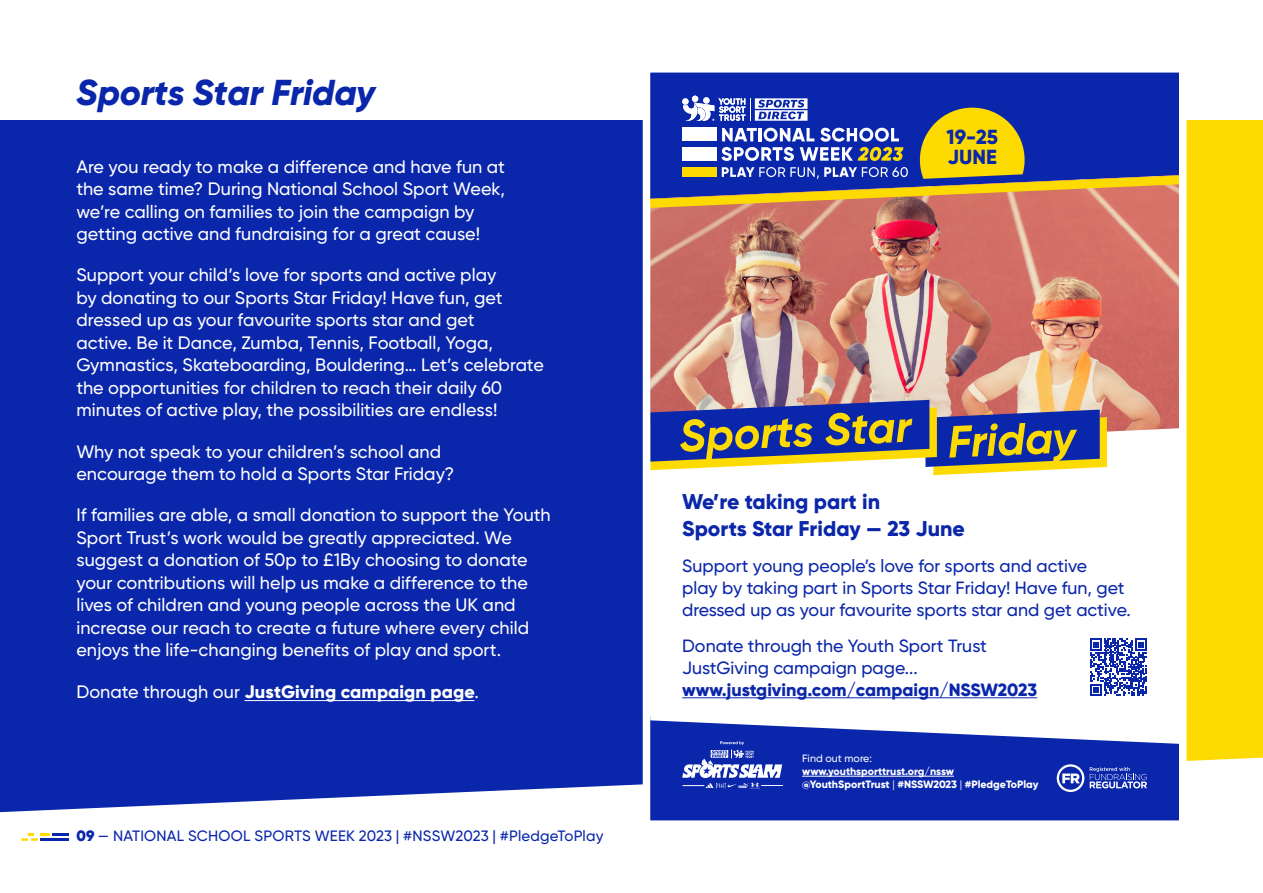
<style>
.page{position:relative;width:1263px;height:893px;background:#fff}
.page>*{position:absolute;margin:0;border:0;box-sizing:border-box;transform-origin:0 0}
.Body_10_12_5_white{font:italic 800 36px "Gilroy";letter-spacing:-.005em;color:#0a26aa}
.t1{font:800 21.3px/26.7px "Gilroy";color:#0a26aa}
.t2{font:800 20.4px/19.5px "Gilroy";color:#0a26aa}
.Intro_24_25{font:500 18px/22.5px "Gilroy";color:#fff}
.Intro_24_25-2{font:800 18px "Gilroy";letter-spacing:.005em;color:#fff}
.t3{font:500 17.7px/22.2px "Gilroy";color:#0a26aa}
.Body_7_5_9{font:500 15px "Gilroy";letter-spacing:.01em;color:#0a26aa}
.t4{font:800 10.65px/13.4px "Gilroy";color:#fff}
.s1{font-weight:500}
.s2{font-weight:900}
.s3{font-weight:800}
.s4{font-weight:400}
</style>
<div class="page">
<div style="left:717px;top:120px;width:546px;height:773px;background:#fdda00"></div>
<div style="left:0;top:120px;width:684px;height:773px;background:#0a26aa"></div>
<svg style="left:0;top:758px;width:1263px;height:135px;fill:#fff"></svg>
<hr style="left:53px;top:833px;width:16px;height:3px;background:#0a26aa">
<hr style="left:41px;top:838px;width:28px;height:3px;background:#0a26aa">
<svg style="left:21px;top:833px;width:29px;height:8px"></svg>
<hr style="left:244px;top:700px;width:230px;height:1px;background:#fff">
<svg style="left:639px;top:72px;width:551px;height:760px;background:#ae9fb5"></svg>
<p class="Body_10_12_5_white" style="left:76px;top:70px;width:300px">Sports Star Friday</p>
<p class="Intro_24_25" style="left:76px;top:155px;width:430px">Are you ready to make a difference and have fun at the same time? During National School Sport Week, we’re calling on families to join the campaign by getting active and fundraising for a great cause!</p>
<p class="Intro_24_25" style="left:76px;top:264px;width:469px">Support your child’s love for sports and active play<br>by donating to our Sports Star Friday! Have fun, get dressed up as your favourite sports star and get<br>active. Be it Dance, Zumba, Tennis, Football, Yoga, Gymnastics, Skateboarding, Bouldering… Let’s celebrate the opportunities for children to reach their daily 60 minutes of active play, the possibilities are endless!</p>
<p class="Intro_24_25" style="left:76px;top:440px;width:379px">Why not speak to your children’s school and encourage them to hold a Sports Star Friday?</p>
<p class="Intro_24_25" style="left:76px;top:504px;width:476px">If families are able, a small donation to support the Youth Sport Trust’s work would be greatly appreciated. We suggest a donation of 50p to £1By choosing to donate your contributions will help us make a difference to the lives of children and young people across the UK and increase our reach to create a future where every child enjoys the life-changing benefits of play and sport.</p>
<p class="Intro_24_25-2" style="left:76px;top:680px;width:404px"><span class="s1">Donate through our</span> JustGiving campaign page<span class="s1">.</span></p>
<p class="Body_7_5_9" style="left:76px;top:826px;width:528px"><span class="s2">09</span> — NATIONAL SCHOOL SPORTS WEEK 2023 | #NSSW2023 | #PledgeToPlay</p>
<p class="t2" style="left:946px;top:127px;width:53px">19-25<br>JUNE</p>
<p class="t1" style="left:682px;top:489px;width:284px">We’re taking part in<br>Sports Star Friday — 23 June</p>
<p class="t3" style="left:682px;top:554px;width:450px">Support young people’s love for sports and active<br>play by taking part in Sports Star Friday! Have fun, get dressed up as your favourite sports star and get active.</p>
<p class="t3" style="left:682px;top:634px;width:356px">Donate through the Youth Sport Trust<br>JustGiving campaign page... <span class="s3">www.justgiving.com/campaign/NSSW2023</span></p>
<p class="t4" style="left:802px;top:751px;width:238px"><span class="s1">Find out more:<br></span>www.youthsporttrust.org/nssw @YouthSportTrust <span class="s4">|</span> #NSSW2023 <span class="s4">|</span> #PledgeToPlay</p>
</div>
